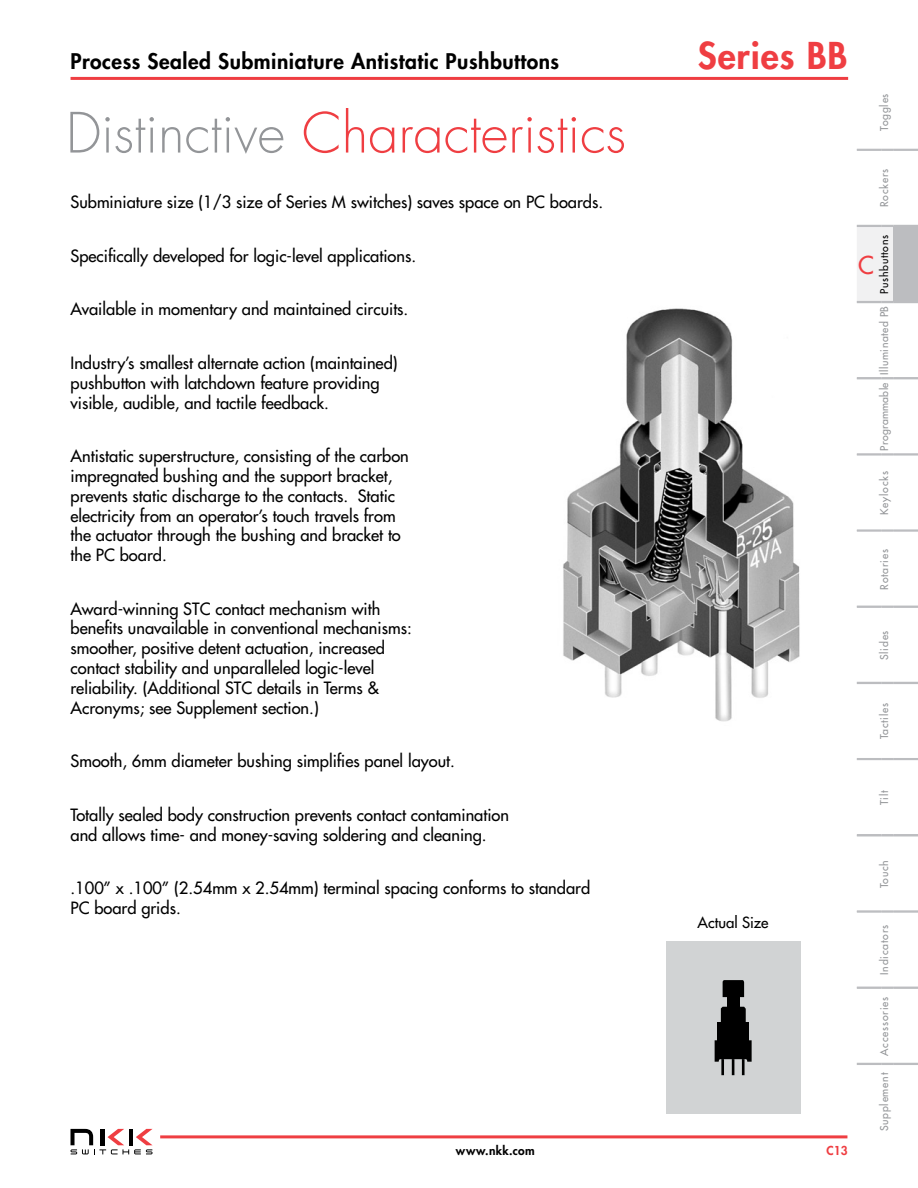
<style>
.page{position:relative;width:918px;height:1188px;background:#fff}
.page>*{position:absolute;margin:0;border:0;box-sizing:border-box;transform-origin:0 0}
.t1{font:300 54px "Futura Std";color:#ef3e42}
.t2{font:800 36px "Futura Std";letter-spacing:.025em;color:#ef3e42}
.t3{font:500 24px "Futura Std";color:#ef3e42}
.t4{font:800 21px "Futura Std";letter-spacing:.025em;color:#000}
.t5{font:500 16.5px/19.8px "Futura Std";color:#000}
.t6{font:500 15px "Futura Std";color:#000}
.t7{font:800 12px "Futura Std";letter-spacing:.035em;color:#000}
.t8{font:800 12px "Futura Std";color:#ef3e42}
.t9{font:500 10.5px "Futura Std";letter-spacing:.075em;color:#939598}
.t10{font:500 10.5px "Futura Std";letter-spacing:.05em;color:#939598}
.t11{font:500 10.5px "Futura Std";letter-spacing:.025em;color:#939598}
.t12{font:500 10.5px "Futura Std";letter-spacing:.075em;color:#000}
.s1{color:#939598}
</style>
<div class="page">
<hr style="left:71px;top:77px;width:777px;height:3px;background:#ef3e42">
<svg style="left:71px;top:1129px;width:82px;height:25px"></svg>
<hr style="left:160px;top:1135px;width:687px;height:3px;background:#ef3e42">
<hr style="left:857px;top:911px;width:24px;height:2px;background:#bcbdc0">
<hr style="left:893px;top:911px;width:25px;height:2px;background:#bcbdc0">
<svg style="left:857px;top:987px;width:36px;height:2px"></svg>
<hr style="left:893px;top:987px;width:25px;height:2px;background:#bcbdc0">
<svg style="left:857px;top:1063px;width:61px;height:2px"></svg>
<hr style="left:857px;top:454px;width:24px;height:2px;background:#bcbdc0">
<hr style="left:857px;top:529px;width:24px;height:2px;background:#bcbdc0">
<hr style="left:893px;top:454px;width:25px;height:2px;background:#bcbdc0">
<hr style="left:893px;top:529px;width:25px;height:2px;background:#bcbdc0">
<hr style="left:857px;top:530px;width:24px;height:2px;background:#bcbdc0">
<svg style="left:881px;top:529px;width:12px;height:3px"></svg>
<hr style="left:893px;top:530px;width:25px;height:2px;background:#bcbdc0">
<svg style="left:857px;top:606px;width:36px;height:2px"></svg>
<hr style="left:893px;top:606px;width:25px;height:2px;background:#bcbdc0">
<svg style="left:857px;top:682px;width:61px;height:2px"></svg>
<hr style="left:857px;top:453px;width:24px;height:2px;background:#bcbdc0">
<svg style="left:881px;top:453px;width:12px;height:3px"></svg>
<svg style="left:857px;top:377px;width:61px;height:2px"></svg>
<hr style="left:893px;top:453px;width:25px;height:2px;background:#bcbdc0">
<svg style="left:857px;top:149px;width:36px;height:2px"></svg>
<hr style="left:893px;top:149px;width:25px;height:2px;background:#bcbdc0">
<svg style="left:857px;top:225px;width:61px;height:78px"></svg>
<hr style="left:857px;top:910px;width:24px;height:2px;background:#bcbdc0">
<svg style="left:881px;top:910px;width:12px;height:3px"></svg>
<hr style="left:893px;top:910px;width:25px;height:2px;background:#bcbdc0">
<svg style="left:857px;top:834px;width:36px;height:2px"></svg>
<svg style="left:857px;top:758px;width:61px;height:2px"></svg>
<hr style="left:893px;top:834px;width:25px;height:2px;background:#bcbdc0">
<div style="left:666px;top:941px;width:135px;height:173px;background:#d1d3d4"></div>
<img style="left:563px;top:308px;width:237px;height:414px">
<svg style="left:723px;top:980px;width:21px;height:17px"></svg>
<div style="left:727px;top:997px;width:13px;height:10px;background:#000"></div>
<svg style="left:721px;top:1007px;width:25px;height:15px"></svg>
<div style="left:717px;top:1022px;width:32px;height:27px;background:#000"></div>
<svg style="left:715px;top:1040px;width:37px;height:35px"></svg>
<hr style="left:721px;top:1059px;width:3px;height:16px;background:#000">
<p class="t4" style="left:70px;top:48px;width:490px">Process Sealed Subminiature Antistatic Pushbuttons</p>
<h2 class="t2" style="left:698px;top:33px;width:151px">Series BB</h2>
<h1 class="t1" style="left:66px;top:100px;width:562px"><span class="s1">Distinctive</span> Characteristics</h1>
<p class="t5" style="left:71px;top:192px;width:534px">Subminiature size (1/3 size of Series M switches) saves space on PC boards.</p>
<p class="t5" style="left:71px;top:246px;width:347px">Specifically developed for logic-level applications.</p>
<p class="t5" style="left:71px;top:300px;width:339px">Available in momentary and maintained circuits.</p>
<p class="t5" style="left:71px;top:353px;width:329px">Industry’s smallest alternate action (maintained) pushbutton with latchdown feature providing visible, audible, and tactile feedback.</p>
<p class="t5" style="left:71px;top:446px;width:340px">Antistatic superstructure, consisting of the carbon impregnated bushing and the support bracket, prevents static discharge to the contacts. Static electricity from an operator’s touch travels from the actuator through the bushing and bracket to the PC board.</p>
<p class="t5" style="left:71px;top:599px;width:343px">Award-winning STC contact mechanism with benefits unavailable in conventional mechanisms: smoother, positive detent actuation, increased contact stability and unparalleled logic-level reliability. (Additional STC details in Terms &amp; Acronyms; see Supplement section.)</p>
<p class="t5" style="left:71px;top:751px;width:386px">Smooth, 6mm diameter bushing simplifies panel layout.</p>
<p class="t5" style="left:71px;top:805px;width:440px">Totally sealed body construction prevents contact contamination and allows time- and money-saving soldering and cleaning.</p>
<p class="t5" style="left:71px;top:878px;width:521px">.100” x .100” (2.54mm x 2.54mm) terminal spacing conforms to standard<br>PC board grids.</p>
<p class="t6" style="left:698px;top:913px;width:73px">Actual Size</p>
<p class="t7" style="left:456px;top:1143px;width:81px">www.nkk.com</p>
<p class="t8" style="left:826px;top:1143px;width:23px">C13</p>
<p class="t9" style="left:878px;top:131px;width:39px;rotate:-90deg">Toggles</p>
<p class="t9" style="left:878px;top:207px;width:40px;rotate:-90deg">Rockers</p>
<p class="t12" style="left:878px;top:294px;width:61px;rotate:-90deg">Pushbuttons</p>
<p class="t10" style="left:878px;top:375px;width:70px;rotate:-90deg">Illuminated PB</p>
<h3 class="t3" style="left:858px;top:250px;width:17px">C</h3>
<p class="t11" style="left:878px;top:451px;width:70px;rotate:-90deg">Programmable</p>
<p class="t9" style="left:878px;top:515px;width:45px;rotate:-90deg">Keylocks</p>
<p class="t9" style="left:878px;top:590px;width:42px;rotate:-90deg">Rotaries</p>
<p class="t9" style="left:878px;top:660px;width:31px;rotate:-90deg">Slides</p>
<p class="t9" style="left:878px;top:739px;width:38px;rotate:-90deg">Tactiles</p>
<p class="t9" style="left:878px;top:805px;width:16px;rotate:-90deg">Tilt</p>
<p class="t9" style="left:878px;top:888px;width:30px;rotate:-90deg">Touch</p>
<p class="t9" style="left:878px;top:975px;width:51px;rotate:-90deg">Indicators</p>
<p class="t9" style="left:878px;top:1056px;width:60px;rotate:-90deg">Accessories</p>
<p class="t9" style="left:878px;top:1131px;width:60px;rotate:-90deg">Supplement</p>
</div>
